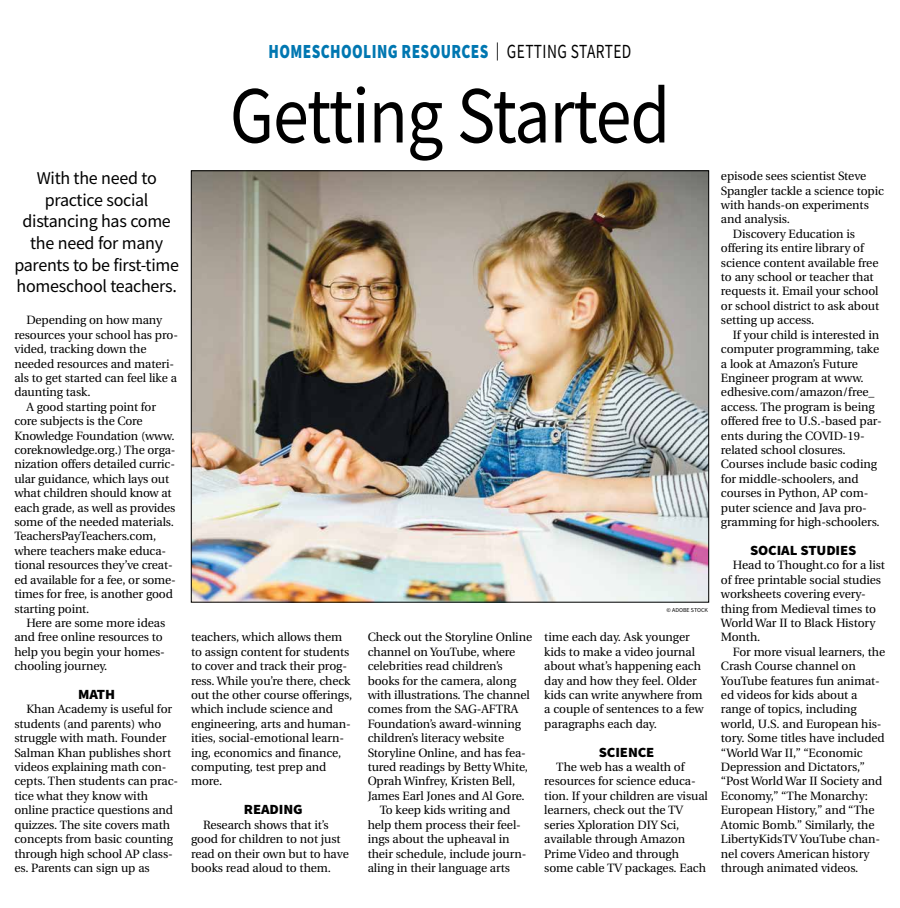
<style>
.page{position:relative;width:900px;height:908px;background:#fff}
.page>*{position:absolute;margin:0;border:0;box-sizing:border-box;transform-origin:0 0}
.t1{font:81px "Source Sans Pro";letter-spacing:-.015em;color:#000;scale:.89 1}
.t2{font:900 20px "Source Sans Pro";letter-spacing:.025em;color:#0077b1;scale:.77 1}
.t3{font:18px/21.6px "Source Sans Pro";letter-spacing:-.015em;color:#000;text-align:center}
.t4{font:900 14px "Source Sans Pro";letter-spacing:-.01em;color:#000;scale:1.05 1}
.t5{font:12px/14.4px "Utopia";letter-spacing:-.01em;color:#000}
.t6{font:6px "Source Sans Pro";color:#000}
.s1{font-weight:400;font-size:18px;color:#000}
.s2{font-weight:400;color:#000}
</style>
<div class="page">
<img style="left:193px;top:172px;width:514px;height:428px">
<h3 class="t3" style="left:14px;top:167px;width:166px">With the need to practice social distancing has come the need for many parents to be first-time homeschool teachers.</h3>
<p class="t5" style="left:26px;top:313px;width:137px">Depending on how many</p>
<p class="t5" style="left:14px;top:327px;width:165px">resources your school has pro-</p>
<p class="t5" style="left:14px;top:342px;width:134px">vided, tracking down the</p>
<p class="t5" style="left:14px;top:356px;width:161px">needed resources and materi-</p>
<p class="t5" style="left:14px;top:371px;width:164px">als to get started can feel like a</p>
<p class="t5" style="left:14px;top:385px;width:78px">daunting task.</p>
<p class="t5" style="left:26px;top:399px;width:131px">A good starting point for</p>
<p class="t5" style="left:14px;top:414px;width:130px">core subjects is the Core</p>
<p class="t5" style="left:14px;top:428px;width:162px">Knowledge Foundation (www.</p>
<p class="t5" style="left:14px;top:443px;width:163px">coreknowledge.org.) The orga-</p>
<p class="t5" style="left:14px;top:457px;width:162px">nization offers detailed curric-</p>
<p class="t5" style="left:14px;top:471px;width:156px">ular guidance, which lays out</p>
<p class="t5" style="left:14px;top:486px;width:159px">what children should know at</p>
<p class="t5" style="left:14px;top:500px;width:163px">each grade, as well as provides</p>
<p class="t5" style="left:14px;top:515px;width:161px">some of the needed materials.</p>
<p class="t5" style="left:14px;top:529px;width:143px">TeachersPayTeachers.com,</p>
<p class="t5" style="left:14px;top:543px;width:153px">where teachers make educa-</p>
<p class="t5" style="left:14px;top:558px;width:160px">tional resources they’ve creat-</p>
<p class="t5" style="left:14px;top:572px;width:163px">ed available for a fee, or some-</p>
<p class="t5" style="left:14px;top:587px;width:160px">times for free, is another good</p>
<p class="t5" style="left:14px;top:601px;width:77px">starting point.</p>
<p class="t5" style="left:26px;top:615px;width:140px">Here are some more ideas</p>
<p class="t5" style="left:14px;top:630px;width:150px">and free online resources to</p>
<p class="t5" style="left:14px;top:644px;width:152px">help you begin your homes-</p>
<p class="t5" style="left:14px;top:659px;width:95px">chooling journey.</p>
<p class="t4" style="left:78px;top:684px;width:37px">MATH</p>
<p class="t5" style="left:14px;top:702px;width:165px;text-indent:12px">Khan Academy is useful for students (and parents) who struggle with math. Founder<br>Salman Khan publishes short videos explaining math con&shy;cepts. Then students can prac&shy;tice what they know with online practice questions and quizzes. The site covers math concepts from basic counting through high school AP class&shy;es. Parents can sign up as</p>
<h2 class="t2" style="left:269px;top:38px;width:473px">HOMESCHOOLING RESOURCES <span class="s1">|</span> <span class="s2">GETTING STARTED</span></h2>
<h1 class="t1" style="left:230px;top:64px;width:497px">Getting Started</h1>
<p class="t5" style="left:191px;top:630px;width:163px">teachers, which allows them to assign content for students to cover and track their prog&shy;ress. While you’re there, check out the other course offerings, which include science and engineering, arts and human&shy;ities, social-emotional learn&shy;ing, economics and finance, computing, test prep and more.</p>
<p class="t4" style="left:244px;top:799px;width:57px">READING</p>
<p class="t5" style="left:191px;top:817px;width:159px;text-indent:12px">Research shows that it’s good for children to not just read on their own but to have books read aloud to them.</p>
<p class="t5" style="left:368px;top:630px;width:166px">Check out the Storyline Online</p>
<p class="t5" style="left:368px;top:644px;width:149px">channel on YouTube, where</p>
<p class="t5" style="left:368px;top:659px;width:137px">celebrities read children’s</p>
<p class="t5" style="left:368px;top:673px;width:150px">books for the camera, along</p>
<p class="t5" style="left:368px;top:687px;width:164px">with illustrations. The channel</p>
<p class="t5" style="left:368px;top:702px;width:152px">comes from the SAG-AFTRA</p>
<p class="t5" style="left:368px;top:716px;width:155px">Foundation’s award-winning</p>
<p class="t5" style="left:368px;top:731px;width:138px">children’s literacy website</p>
<p class="t5" style="left:368px;top:745px;width:160px">Storyline Online, and has fea-</p>
<p class="t5" style="left:368px;top:759px;width:162px">tured readings by Betty White,</p>
<p class="t5" style="left:368px;top:774px;width:149px">Oprah Winfrey, Kristen Bell,</p>
<p class="t5" style="left:368px;top:788px;width:159px">James Earl Jones and Al Gore.</p>
<p class="t5" style="left:380px;top:803px;width:132px">To keep kids writing and</p>
<p class="t5" style="left:368px;top:817px;width:155px">help them process their feel-</p>
<p class="t5" style="left:368px;top:831px;width:144px">ings about the upheaval in</p>
<p class="t5" style="left:368px;top:846px;width:160px">their schedule, include journ-</p>
<p class="t5" style="left:368px;top:860px;width:144px">aling in their language arts</p>
<p class="t6" style="left:666px;top:605px;width:43px">© ADOBE STOCK</p>
<p class="t5" style="left:544px;top:630px;width:161px">time each day. Ask younger kids to make a video journal about what’s happening each day and how they feel. Older kids can write anywhere from a couple of sentences to a few paragraphs each day.</p>
<p class="t4" style="left:599px;top:742px;width:55px">SCIENCE</p>
<p class="t5" style="left:544px;top:759px;width:165px;text-indent:12px">The web has a wealth of resources for science educa&shy;tion. If your children are visual learners, check out the TV series Xploration DIY Sci, available through Amazon<br>Prime Video and through some cable TV packages. Each</p>
<p class="t5" style="left:721px;top:169px;width:147px">episode sees scientist Steve</p>
<p class="t5" style="left:721px;top:183px;width:165px">Spangler tackle a science topic</p>
<p class="t5" style="left:721px;top:198px;width:149px">with hands-on experiments</p>
<p class="t5" style="left:721px;top:212px;width:70px">and analysis.</p>
<p class="t5" style="left:733px;top:227px;width:124px">Discovery Education is</p>
<p class="t5" style="left:721px;top:241px;width:144px">offering its entire library of</p>
<p class="t5" style="left:721px;top:255px;width:159px">science content available free</p>
<p class="t5" style="left:721px;top:270px;width:154px">to any school or teacher that</p>
<p class="t5" style="left:721px;top:284px;width:159px">requests it. Email your school</p>
<p class="t5" style="left:721px;top:299px;width:160px">or school district to ask about</p>
<p class="t5" style="left:721px;top:313px;width:95px">setting up access.</p>
<p class="t5" style="left:733px;top:327px;width:148px">If your child is interested in</p>
<p class="t5" style="left:721px;top:342px;width:160px">computer programming, take</p>
<p class="t5" style="left:721px;top:356px;width:139px">a look at Amazon’s Future</p>
<p class="t5" style="left:721px;top:371px;width:144px">Engineer program at www.</p>
<p class="t5" style="left:721px;top:385px;width:155px">edhesive.com/amazon/free_</p>
<p class="t5" style="left:721px;top:399px;width:155px">access. The program is being</p>
<p class="t5" style="left:721px;top:414px;width:162px">offered free to U.S.-based par-</p>
<p class="t5" style="left:721px;top:428px;width:145px">ents during the COVID-19-</p>
<p class="t5" style="left:721px;top:443px;width:126px">related school closures.</p>
<p class="t5" style="left:721px;top:457px;width:158px">Courses include basic coding</p>
<p class="t5" style="left:721px;top:471px;width:139px">for middle-schoolers, and</p>
<p class="t5" style="left:721px;top:486px;width:149px">courses in Python, AP com-</p>
<p class="t5" style="left:721px;top:500px;width:148px">puter science and Java pro-</p>
<p class="t5" style="left:721px;top:515px;width:160px">gramming for high-schoolers.</p>
<p class="t4" style="left:750px;top:540px;width:103px">SOCIAL STUDIES</p>
<p class="t5" style="left:721px;top:558px;width:166px;text-indent:12px">Head to Thought.co for a list of free printable social studies worksheets covering every&shy;thing from Medieval times to<br>World War II to Black History<br>Month.</p>
<p class="t5" style="left:721px;top:644px;width:166px;text-indent:12px">For more visual learners, the<br>Crash Course channel on<br>YouTube features fun animat&shy;ed videos for kids about a range of topics, including world, U.S. and European his&shy;tory. Some titles have included “World War II,” “Economic<br>Depression and Dictators,” “Post World War II Society and<br>Economy,” “The Monarchy:<br>European History,” and “The<br>Atomic Bomb.” Similarly, the<br>LibertyKidsTV YouTube chan&shy;nel covers American history through animated videos.</p>
</div>
